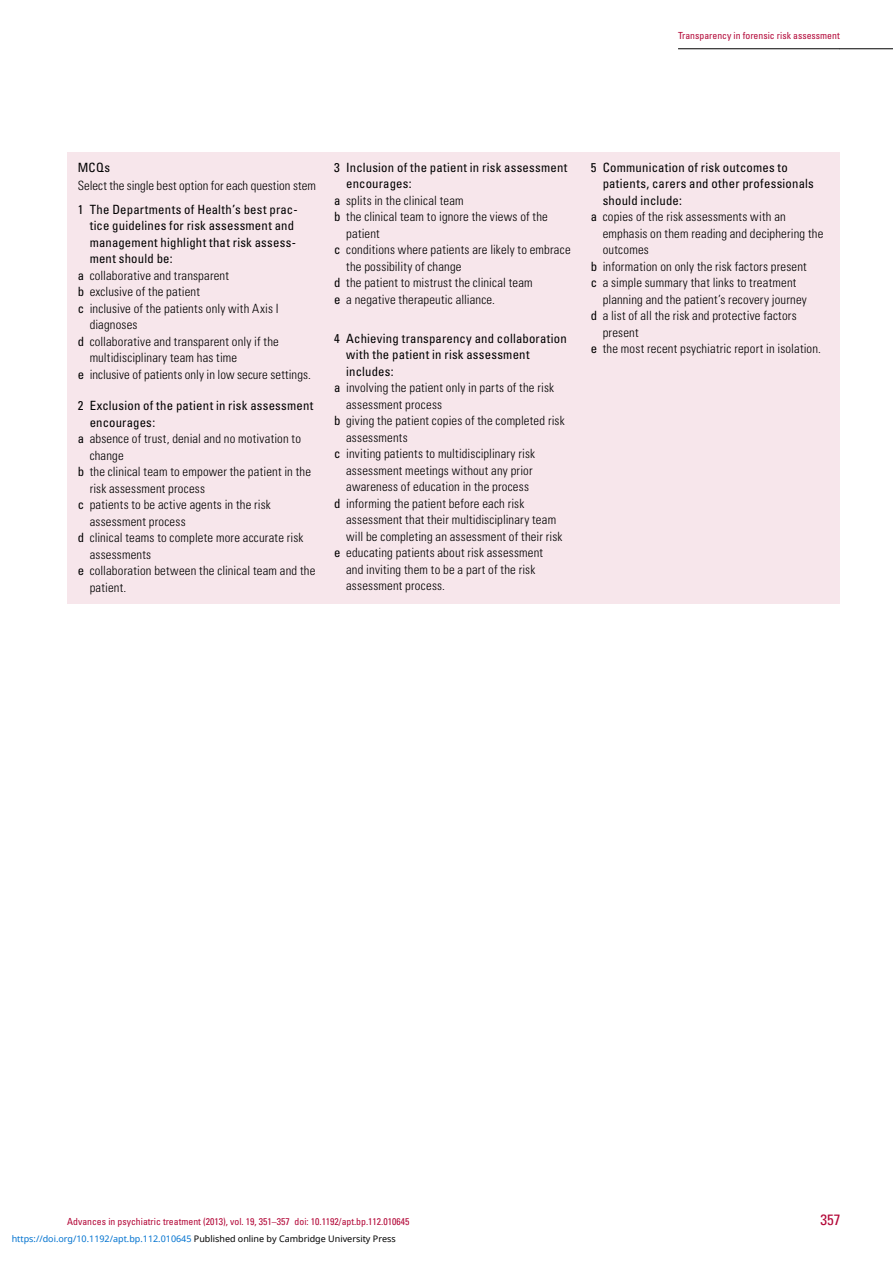
<style>
.page{position:relative;width:893px;height:1263px;background:#fff}
.page>*{position:absolute;margin:0;border:0;box-sizing:border-box;transform-origin:0 0}
.t1{font:condensed 15px "Univers LT Std";color:#b30838}
.t2{font:300 condensed 12.75px "Univers LT Std";letter-spacing:.015em;color:#000}
.t3{font:condensed 12.75px "Univers LT Std";letter-spacing:.015em;color:#000}
.t4{font:condensed 9.75px "Univers LT Std";color:#b30838}
.t5{font:9px "Noto Sans";color:#0172cf}
.s1{font-weight:400}
.s2{color:#000}
</style>
<div class="page">
<hr style="left:678px;top:49px;width:162px;height:1px;background:#000">
<hr style="left:839px;top:49px;width:54px;height:1px;background:#000">
<div style="left:67px;top:152px;width:773px;height:451px;background:#f7e6eb"></div>
<p class="t4" style="left:678px;top:30px;width:163px">Transparency in forensic risk assessment</p>
<p class="t3" style="left:78px;top:159px;width:34px">MCQs</p>
<p class="t2" style="left:78px;top:178px;width:240px">Select the single best option for each question stem</p>
<p class="t3" style="left:78px;top:201px;width:222px">1 The Departments of Health’s best prac-</p>
<p class="t3" style="left:90px;top:218px;width:206px">tice guidelines for risk assessment and</p>
<p class="t3" style="left:90px;top:234px;width:208px">management highlight that risk assess-</p>
<p class="t3" style="left:90px;top:251px;width:85px">ment should be:</p>
<p class="t2" style="left:78px;top:268px;width:153px"><span class="s1">a</span> collaborative and transparent</p>
<p class="t2" style="left:78px;top:284px;width:124px"><span class="s1">b</span> exclusive of the patient</p>
<p class="t2" style="left:78px;top:301px;width:203px"><span class="s1">c</span> inclusive of the patients only with Axis I</p>
<p class="t2" style="left:90px;top:317px;width:49px">diagnoses</p>
<p class="t2" style="left:78px;top:334px;width:203px"><span class="s1">d</span> collaborative and transparent only if the</p>
<p class="t2" style="left:90px;top:350px;width:149px">multidisciplinary team has time</p>
<p class="t2" style="left:78px;top:367px;width:235px"><span class="s1">e</span> inclusive of patients only in low secure settings.</p>
<p class="t3" style="left:78px;top:398px;width:237px">2 Exclusion of the patient in risk assessment</p>
<p class="t3" style="left:90px;top:414px;width:67px">encourages:</p>
<p class="t2" style="left:78px;top:431px;width:225px"><span class="s1">a</span> absence of trust, denial and no motivation to</p>
<p class="t2" style="left:90px;top:448px;width:36px">change</p>
<p class="t2" style="left:78px;top:464px;width:235px"><span class="s1">b</span> the clinical team to empower the patient in the</p>
<p class="t2" style="left:90px;top:481px;width:117px">risk assessment process</p>
<p class="t2" style="left:78px;top:497px;width:195px"><span class="s1">c</span> patients to be active agents in the risk</p>
<p class="t2" style="left:90px;top:514px;width:97px">assessment process</p>
<p class="t2" style="left:78px;top:530px;width:227px"><span class="s1">d</span> clinical teams to complete more accurate risk</p>
<p class="t2" style="left:90px;top:547px;width:63px">assessments</p>
<p class="t2" style="left:78px;top:563px;width:239px"><span class="s1">e</span> collaboration between the clinical team and the</p>
<p class="t2" style="left:90px;top:580px;width:38px">patient.</p>
<p class="t3" style="left:334px;top:159px;width:235px">3 Inclusion of the patient in risk assessment</p>
<p class="t3" style="left:346px;top:176px;width:67px">encourages:</p>
<p class="t2" style="left:334px;top:193px;width:131px"><span class="s1">a</span> splits in the clinical team</p>
<p class="t2" style="left:334px;top:209px;width:215px"><span class="s1">b</span> the clinical team to ignore the views of the</p>
<p class="t2" style="left:346px;top:225px;width:35px">patient</p>
<p class="t2" style="left:334px;top:242px;width:238px"><span class="s1">c</span> conditions where patients are likely to embrace</p>
<p class="t2" style="left:346px;top:258px;width:117px">the possibility of change</p>
<p class="t2" style="left:334px;top:275px;width:200px"><span class="s1">d</span> the patient to mistrust the clinical team</p>
<p class="t2" style="left:334px;top:291px;width:162px"><span class="s1">e</span> a negative therapeutic alliance.</p>
<p class="t3" style="left:334px;top:330px;width:234px">4 Achieving transparency and collaboration</p>
<p class="t3" style="left:346px;top:347px;width:185px">with the patient in risk assessment</p>
<p class="t3" style="left:346px;top:363px;width:49px">includes:</p>
<p class="t2" style="left:334px;top:380px;width:221px"><span class="s1">a</span> involving the patient only in parts of the risk</p>
<p class="t2" style="left:346px;top:396px;width:97px">assessment process</p>
<p class="t2" style="left:334px;top:413px;width:232px"><span class="s1">b</span> giving the patient copies of the completed risk</p>
<p class="t2" style="left:346px;top:429px;width:63px">assessments</p>
<p class="t2" style="left:334px;top:446px;width:202px"><span class="s1">c</span> inviting patients to multidisciplinary risk</p>
<p class="t2" style="left:346px;top:462px;width:188px">assessment meetings without any prior</p>
<p class="t2" style="left:346px;top:479px;width:184px">awareness of education in the process</p>
<p class="t2" style="left:334px;top:495px;width:192px"><span class="s1">d</span> informing the patient before each risk</p>
<p class="t2" style="left:346px;top:512px;width:211px">assessment that their multidisciplinary team</p>
<p class="t2" style="left:346px;top:528px;width:218px">will be completing an assessment of their risk</p>
<p class="t2" style="left:334px;top:545px;width:210px"><span class="s1">e</span> educating patients about risk assessment</p>
<p class="t2" style="left:346px;top:561px;width:191px">and inviting them to be a part of the risk</p>
<p class="t2" style="left:346px;top:578px;width:100px">assessment process.</p>
<p class="t3" style="left:591px;top:159px;width:199px">5 Communication of risk outcomes to</p>
<p class="t3" style="left:603px;top:176px;width:213px">patients, carers and other professionals</p>
<p class="t3" style="left:603px;top:192px;width:81px">should include:</p>
<p class="t2" style="left:591px;top:209px;width:197px"><span class="s1">a</span> copies of the risk assessments with an</p>
<p class="t2" style="left:603px;top:225px;width:222px">emphasis on them reading and deciphering the</p>
<p class="t2" style="left:603px;top:242px;width:48px">outcomes</p>
<p class="t2" style="left:591px;top:258px;width:218px"><span class="s1">b</span> information on only the risk factors present</p>
<p class="t2" style="left:591px;top:275px;width:207px"><span class="s1">c</span> a simple summary that links to treatment</p>
<p class="t2" style="left:603px;top:291px;width:206px">planning and the patient’s recovery journey</p>
<p class="t2" style="left:591px;top:308px;width:207px"><span class="s1">d</span> a list of all the risk and protective factors</p>
<p class="t2" style="left:603px;top:324px;width:37px">present</p>
<p class="t2" style="left:591px;top:341px;width:232px"><span class="s1">e</span> the most recent psychiatric report in isolation.</p>
<p class="t4" style="left:67px;top:1216px;width:344px">Advances in psychiatric treatment (2013), vol. 19, 351–357 doi: 10.1192/apt.bp.112.010645</p>
<p class="t1" style="left:820px;top:1210px;width:21px">357</p>
<p class="t5" style="left:12px;top:1232px;width:386px">https://doi.org/10.1192/apt.bp.112.010645 <span class="s2">Published online by Cambridge University Press</span></p>
</div>
